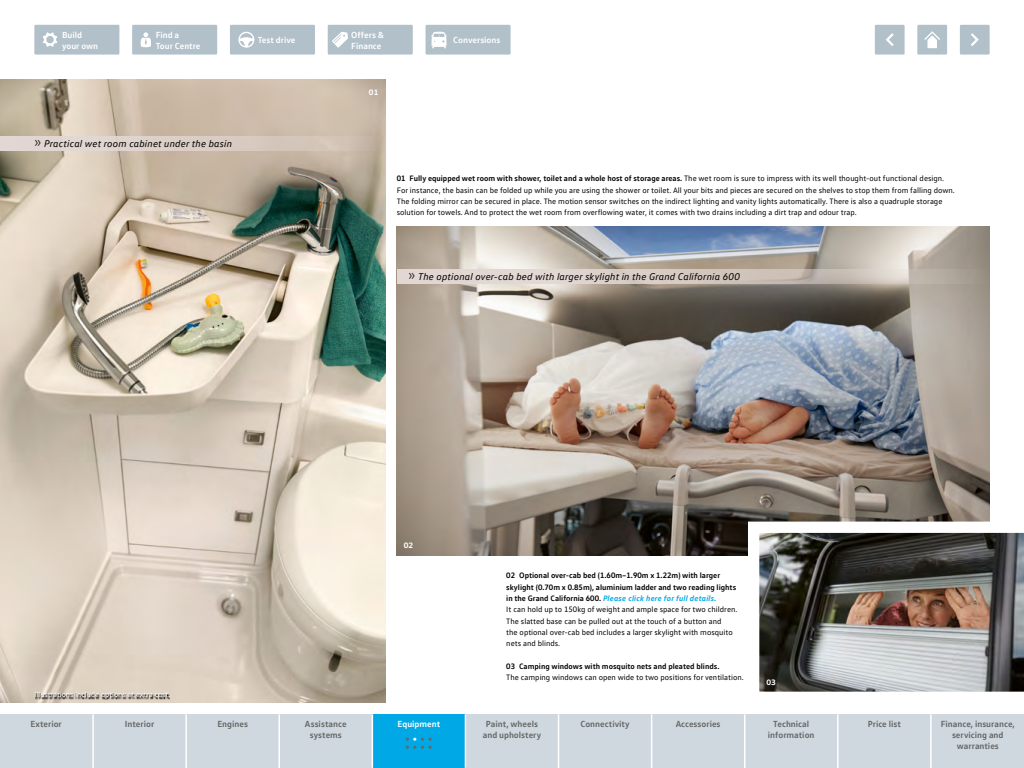
<style>
.page{position:relative;width:1024px;height:768px;background:#fff}
.page>*{position:absolute;margin:0;border:0;box-sizing:border-box;transform-origin:0 0}
.t1{font:700 13px "VW Text";color:#666}
.t2{font:italic 10px "VW Text";letter-spacing:.01em;color:#000}
.t3{font:700 9px/10.8px "VW Text";color:#666;text-align:center}
.t4{font:700 9px/10.8px "VW Text";color:#fff}
.t5{font:8px/11.3px "VW Text";color:#000}
.t6{font:700 8px "VW Text";color:#000}
.t7{font:700 8px "VW Head";color:#fff}
.t8{font:7.5px "VW Text";letter-spacing:.01em;color:#fff}
.s1{font-weight:300;font-style:normal;font-size:15px}
.s2{font-weight:700}
.s3{font-weight:700;font-style:italic;color:#00a8e5}
.s4{color:#fff}
</style>
<div class="page">
<div style="left:0;top:714px;width:1024px;height:54px;background:#ced8de"></div>
<img style="left:0;top:79px;width:386px;height:624px">
<div style="left:35px;top:26px;width:83px;height:27px;background:#b1c0c9"></div>
<div style="left:34px;top:25px;width:85px;height:30px;border:2px solid #b1c0c9"></div>
<svg style="left:43px;top:32px;width:14px;height:15px"></svg>
<div style="left:960px;top:25px;width:30px;height:30px;background:#b1c0c9;border:2px solid #b1c0c9"></div>
<svg style="left:971px;top:33px;width:8px;height:13px"></svg>
<div style="left:917px;top:25px;width:30px;height:30px;background:#b1c0c9;border:2px solid #b1c0c9"></div>
<svg style="left:924px;top:31px;width:16px;height:18px"></svg>
<div style="left:875px;top:25px;width:30px;height:30px;background:#b1c0c9;border:2px solid #b1c0c9"></div>
<svg style="left:886px;top:33px;width:8px;height:13px"></svg>
<div style="left:133px;top:26px;width:83px;height:27px;background:#b1c0c9"></div>
<div style="left:132px;top:25px;width:85px;height:30px;border:2px solid #b1c0c9"></div>
<svg style="left:141px;top:32px;width:10px;height:15px"></svg>
<div style="left:231px;top:26px;width:83px;height:27px;background:#b1c0c9"></div>
<div style="left:230px;top:25px;width:85px;height:30px;border:2px solid #b1c0c9"></div>
<svg style="left:238px;top:32px;width:16px;height:16px"></svg>
<div style="left:329px;top:26px;width:83px;height:27px;background:#b1c0c9"></div>
<div style="left:328px;top:25px;width:85px;height:30px;border:2px solid #b1c0c9"></div>
<svg style="left:332px;top:32px;width:16px;height:16px"></svg>
<img style="left:397px;top:227px;width:593px;height:329px">
<img style="left:748px;top:522px;width:276px;height:170px">
<svg style="left:397px;top:269px;width:593px;height:14px;background:#d1c6bf"></svg>
<svg style="left:35px;top:693px;width:135px;height:6px"></svg>
<svg style="left:0;top:136px;width:386px;height:14px;background:#d9ccc3"></svg>
<div style="left:372px;top:714px;width:93px;height:54px;background:#00a8e5"></div>
<hr style="left:92px;top:714px;width:2px;height:54px;background:#fff">
<hr style="left:185px;top:714px;width:2px;height:54px;background:#fff">
<hr style="left:279px;top:714px;width:1px;height:54px;background:#fff">
<hr style="left:372px;top:714px;width:1px;height:54px;background:#fff">
<hr style="left:465px;top:714px;width:1px;height:54px;background:#fff">
<hr style="left:558px;top:714px;width:1px;height:54px;background:#fff">
<hr style="left:651px;top:714px;width:1px;height:54px;background:#fff">
<hr style="left:744px;top:714px;width:1px;height:54px;background:#fff">
<hr style="left:837px;top:714px;width:2px;height:54px;background:#fff">
<hr style="left:930px;top:714px;width:2px;height:54px;background:#fff">
<div style="left:427px;top:26px;width:82px;height:27px;background:#b1c0c9"></div>
<div style="left:426px;top:25px;width:85px;height:30px;border:2px solid #b1c0c9"></div>
<svg style="left:431px;top:32px;width:16px;height:16px"></svg>
<p class="t4" style="left:62px;top:29px;width:38px">Build your own</p>
<p class="t4" style="left:156px;top:29px;width:46px">Find a<br>Tour Centre</p>
<p class="t4" style="left:258px;top:34px;width:39px">Test drive</p>
<p class="t4" style="left:351px;top:29px;width:34px">Offers &amp;<br>Finance</p>
<p class="t7" style="left:369px;top:87px;width:11px">01</p>
<p class="t4" style="left:453px;top:34px;width:49px">Conversions</p>
<p class="t2" style="left:34px;top:137px;width:200px"><span class="s1">»</span> Practical wet room cabinet under the basin</p>
<p class="t5" style="left:397px;top:173px;width:560px"><span class="s2">01 Fully equipped wet room with shower, toilet and a whole host of storage areas.</span> The wet room is sure to impress with its well thought-out functional design.<br>For instance, the basin can be folded up while you are using the shower or toilet. All your bits and pieces are secured on the shelves to stop them from falling down.<br>The folding mirror can be secured in place. The motion sensor switches on the indirect lighting and vanity lights automatically. There is also a quadruple storage solution for towels. And to protect the wet room from overflowing water, it comes with two drains including a dirt trap and odour trap.</p>
<p class="t2" style="left:408px;top:270px;width:333px"><span class="s1">»</span> The optional over-cab bed with larger skylight in the Grand California 600</p>
<p class="t8" style="left:34px;top:690px;width:137px">Illustrations include options at extra cost.</p>
<p class="t7" style="left:404px;top:541px;width:11px">02</p>
<p class="t5" style="left:506px;top:570px;width:233px"><span class="s2">02 Optional over-cab bed (1.60m–1.90m x 1.22m) with larger skylight (0.70m x 0.85m), aluminium ladder and two reading lights in the Grand California 600.</span> <span class="s3">Please click here for full details.<br></span>It can hold up to 150kg of weight and ample space for two children.<br>The slatted base can be pulled out at the touch of a button and<br>the optional over-cab bed includes a larger skylight with mosquito nets and blinds.</p>
<p class="t6" style="left:506px;top:661px;width:215px">03 Camping windows with mosquito nets and pleated blinds.</p>
<p class="t5" style="left:506px;top:672px;width:239px">The camping windows can open wide to two positions for ventilation.</p>
<p class="t7" style="left:766px;top:677px;width:11px">03</p>
<p class="t3" style="left:30px;top:718px;width:33px">Exterior</p>
<p class="t3" style="left:125px;top:718px;width:31px">Interior</p>
<p class="t3" style="left:217px;top:718px;width:32px">Engines</p>
<p class="t3" style="left:305px;top:718px;width:43px">Assistance systems</p>
<p class="t4" style="left:398px;top:718px;width:44px">Equipment</p>
<h1 class="t1" style="left:405px;top:730px;width:29px">• <span class="s4">•</span> • •</h1>
<h1 class="t1" style="left:405px;top:738px;width:29px">• • • •</h1>
<p class="t3" style="left:483px;top:718px;width:60px">Paint, wheels and upholstery</p>
<p class="t3" style="left:580px;top:718px;width:51px">Connectivity</p>
<p class="t3" style="left:676px;top:718px;width:46px">Accessories</p>
<p class="t3" style="left:768px;top:718px;width:48px">Technical information</p>
<p class="t3" style="left:868px;top:718px;width:35px">Price list</p>
<p class="t3" style="left:941px;top:718px;width:76px">Finance, insurance, servicing and warranties</p>
</div>
